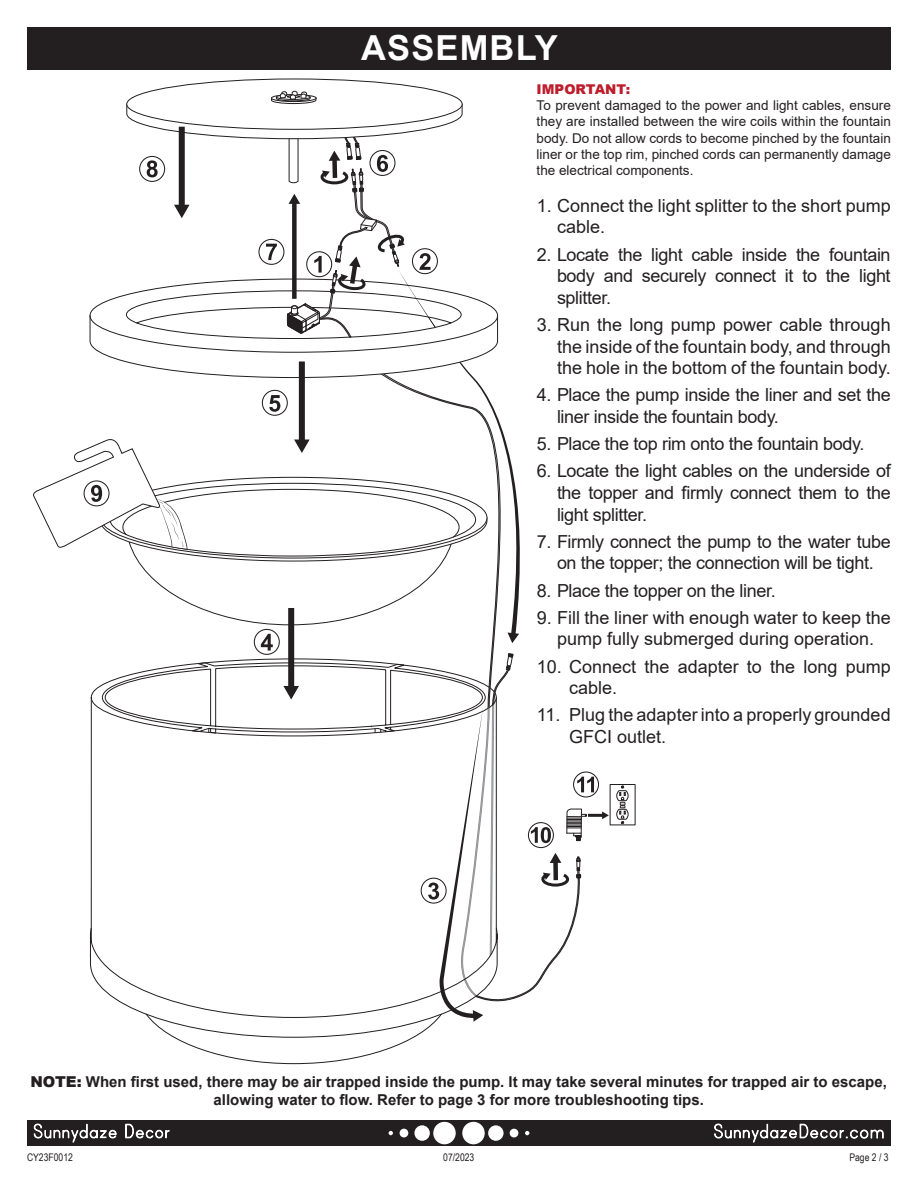
<style>
.page{position:relative;width:918px;height:1188px;background:#fff}
.page>*{position:absolute;margin:0;border:0;box-sizing:border-box;transform-origin:0 0}
.t1{font:700 34.5px "Arial";letter-spacing:.035em;color:#fff}
.t2{font:18px/21.6px "Arial";letter-spacing:-.02em;color:#231f20;text-align:justify}
.t3{font:18px/21.6px "Arial";color:#231f20}
.t4{font:700 15px/18px "Arial";color:#231f20;text-align:center}
.t5{font:13.5px/16.2px "Arial";color:#231f20;text-align:justify}
.t6{font:900 13.5px "Arial";color:#be1d2c}
.t7{font:10.5px "Arial Narrow";color:#231f20}
.s1{font-weight:900}
</style>
<div class="page">
<div style="left:27px;top:1120px;width:864px;height:26px;background:#231f20"></div>
<div style="left:462px;top:1122px;width:23px;height:22px;background:#fff;border-radius:50%"></div>
<div style="left:488px;top:1125px;width:16px;height:16px;background:#fff;border-radius:50%"></div>
<div style="left:510px;top:1129px;width:8px;height:8px;background:#fff;border-radius:50%"></div>
<svg style="left:525px;top:1131px;width:4px;height:4px"></svg>
<div style="left:433px;top:1122px;width:23px;height:22px;background:#fff;border-radius:50%"></div>
<div style="left:414px;top:1125px;width:16px;height:16px;background:#fff;border-radius:50%"></div>
<div style="left:400px;top:1129px;width:8px;height:8px;background:#fff;border-radius:50%"></div>
<svg style="left:389px;top:1131px;width:4px;height:4px"></svg>
<svg style="left:34px;top:1123px;width:83px;height:20px"></svg>
<svg style="left:125px;top:1124px;width:45px;height:15px"></svg>
<svg style="left:714px;top:1123px;width:170px;height:20px"></svg>
<div style="left:27px;top:27px;width:864px;height:43px;background:#231f20"></div>
<svg style="left:498px;top:315px;width:22px;height:318px"></svg>
<svg style="left:387px;top:336px;width:126px;height:297px"></svg>
<div style="left:610px;top:784px;width:25px;height:41px;border:1px solid #231f20"></div>
<svg style="left:616px;top:785px;width:13px;height:39px"></svg>
<div style="left:288px;top:608px;width:6px;height:80px;background:#231f20"></div>
<hr style="left:588px;top:814px;width:15px;height:3px;background:#231f20">
<svg style="left:602px;top:811px;width:7px;height:8px"></svg>
<div style="left:299px;top:361px;width:6px;height:81px;background:#231f20"></div>
<svg style="left:33px;top:436px;width:455px;height:190px"></svg>
<div style="left:254px;top:629px;width:26px;height:26px;border:1px solid #231f20;border-radius:50%"></div>
<svg style="left:262px;top:390px;width:25px;height:25px"></svg>
<div style="left:262px;top:390px;width:26px;height:26px;border:1px solid #231f20;border-radius:50%"></div>
<svg style="left:269px;top:395px;width:11px;height:17px"></svg>
<svg style="left:574px;top:772px;width:25px;height:25px"></svg>
<div style="left:573px;top:772px;width:26px;height:26px;border:1px solid #231f20;border-radius:50%"></div>
<svg style="left:90px;top:633px;width:504px;height:431px"></svg>
<svg style="left:89px;top:91px;width:409px;height:287px"></svg>
<p class="t1" style="left:361px;top:23px;width:198px">ASSEMBLY</p>
<p class="t6" style="left:537px;top:80px;width:95px">IMPORTANT:</p>
<p class="t5" style="left:537px;top:97px;width:356px">To prevent damaged to the power and light cables, ensure they are installed between the wire coils within the fountain body. Do not allow cords to become pinched by the fountain liner or the top rim, pinched cords can permanently damage the electrical components.</p>
<p class="t3" style="left:557px;top:194px;width:335px;text-indent:-20px">1. Connect the light splitter to the short pump cable.</p>
<p class="t2" style="left:557px;top:243px;width:335px;text-indent:-20px">2. Locate the light cable inside the fountain body and securely connect it to the light splitter.</p>
<p class="t2" style="left:557px;top:314px;width:335px;text-indent:-20px">3. Run the long pump power cable through the inside of the fountain body, and through the hole in the bottom of the fountain body.</p>
<p class="t2" style="left:557px;top:384px;width:335px;text-indent:-20px">4. Place the pump inside the liner and set the liner inside the fountain body.</p>
<p class="t2" style="left:537px;top:433px;width:329px">5. Place the top rim onto the fountain body.</p>
<p class="t2" style="left:557px;top:460px;width:335px;text-indent:-20px">6. Locate the light cables on the underside of the topper and firmly connect them to the light splitter.</p>
<p class="t2" style="left:537px;top:531px;width:355px;text-align:center">7. Firmly connect the pump to the water tube on the topper; the connection will be tight.</p>
<p class="t2" style="left:537px;top:579px;width:240px">8. Place the topper on the liner.</p>
<p class="t3" style="left:537px;top:607px;width:355px;text-align:center">9. Fill the liner with enough water to keep the pump fully submerged during operation.</p>
<p class="t3" style="left:569px;top:655px;width:323px;text-indent:-32px">10. Connect the adapter to the long pump cable.</p>
<p class="t3" style="left:569px;top:704px;width:323px;text-indent:-32px">11. Plug the adapter into a properly grounded<br>GFCI outlet.</p>
<p class="t4" style="left:30px;top:1073px;width:858px"><span class="s1">NOTE:</span> When first used, there may be air trapped inside the pump. It may take several minutes for trapped air to escape, allowing water to flow. Refer to page 3 for more troubleshooting tips.</p>
<p class="t7" style="left:27px;top:1150px;width:47px">CY23F0012</p>
<p class="t7" style="left:443px;top:1150px;width:33px">07/2023</p>
<p class="t7" style="left:849px;top:1150px;width:41px">Page 2 / 3</p>
</div>
